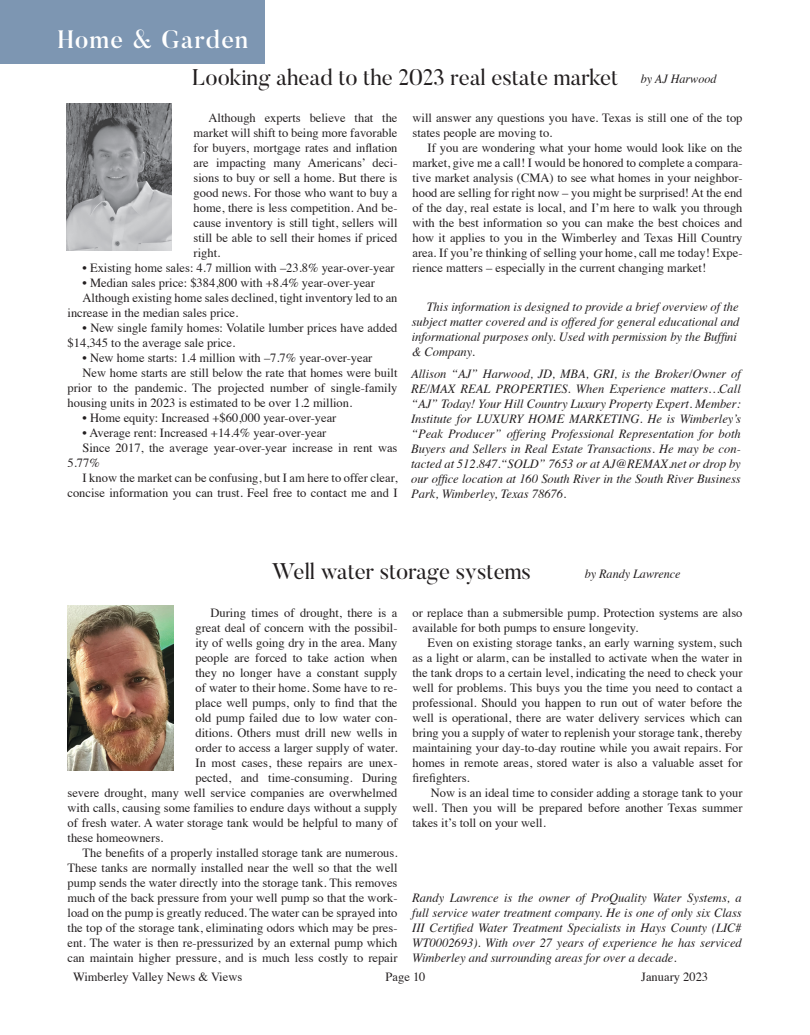
<style>
.page{position:relative;width:810px;height:1035px;background:#fff}
.page>*{position:absolute;margin:0;border:0;box-sizing:border-box;transform-origin:0 0}
.Joey_Column_Body{font:500 25px "Butler";letter-spacing:.05em;color:#fff}
.Title_Butler{font:22.5px "Butler";color:#231f20}
.Col__Body{font:12.5px/15px "Times";color:#231f20;text-align:justify}
.Bio{font:italic 12.5px/15px "Times";color:#231f20;text-align:justify}
.Col__Body-2{font:italic 12.5px/15px "Times";color:#231f20}
.By_Line{font:italic 12.5px "Times";color:#231f20}
</style>
<div class="page">
<img style="left:68px;top:605px;width:105px;height:165px">
<div style="left:0;top:0;width:264px;height:64px;background:#7d96b2"></div>
<img style="left:67px;top:103px;width:104px;height:148px">
<p class="Joey_Column_Body" style="left:58px;top:24px;width:192px">Home &amp; Garden</p>
<p class="Title_Butler" style="left:192px;top:63px;width:428px">Looking ahead to the 2023 real estate market</p>
<p class="By_Line" style="left:641px;top:68px;width:77px">by AJ Harwood</p>
<p class="Col__Body" style="left:194px;top:109px;width:205px;text-indent:15px">Although experts believe that the market will shift to being more favorable for buyers, mortgage rates and inflation are impacting many Americans’ deci&shy;sions to buy or sell a home. But there is good news. For those who want to buy a home, there is less competition. And be&shy;cause inventory is still tight, sellers will still be able to sell their homes if priced right.</p>
<p class="Col__Body" style="left:83px;top:259px;width:314px">• Existing home sales: 4.7 million with –23.8% year-over-year</p>
<p class="Col__Body" style="left:83px;top:274px;width:294px">• Median sales price: $384,800 with +8.4% year-over-year</p>
<p class="Col__Body" style="left:68px;top:289px;width:331px;text-indent:15px">Although existing home sales declined, tight inventory led to an increase in the median sales price.</p>
<p class="Col__Body" style="left:68px;top:319px;width:331px;text-indent:15px">• New single family homes: Volatile lumber prices have added $14,345 to the average sale price.</p>
<p class="Col__Body" style="left:83px;top:349px;width:291px">• New home starts: 1.4 million with –7.7% year-over-year</p>
<p class="Col__Body" style="left:68px;top:364px;width:331px;text-indent:15px">New home starts are still below the rate that homes were built prior to the pandemic. The projected number of single-family housing units in 2023 is estimated to be over 1.2 million.</p>
<p class="Col__Body" style="left:83px;top:409px;width:255px">• Home equity: Increased +$60,000 year-over-year</p>
<p class="Col__Body" style="left:83px;top:424px;width:245px">• Average rent: Increased +14.4% year-over-year</p>
<p class="Col__Body" style="left:68px;top:439px;width:331px;text-indent:15px">Since 2017, the average year-over-year increase in rent was<br>5.77%</p>
<p class="Col__Body" style="left:68px;top:469px;width:331px;text-align:right">I know the market can be confusing, but I am here to offer clear, concise information you can trust. Feel free to contact me and I</p>
<p class="Col__Body" style="left:412px;top:109px;width:332px">will answer any questions you have. Texas is still one of the top states people are moving to.</p>
<p class="Col__Body" style="left:412px;top:139px;width:332px;text-indent:15px">If you are wondering what your home would look like on the market, give me a call! I would be honored to complete a compara&shy;tive market analysis (CMA) to see what homes in your neighbor&shy;hood are selling for right now – you might be surprised! At the end of the day, real estate is local, and I’m here to walk you through with the best information so you can make the best choices and how it applies to you in the Wimberley and Texas Hill Country area. If you’re thinking of selling your home, call me today! Expe&shy;rience matters – especially in the current changing market!</p>
<p class="Col__Body-2" style="left:412px;top:299px;width:329px;text-indent:15px">This information is designed to provide a brief overview of the subject matter covered and is offered for general educational and informational purposes only. Used with permission by the Buffini &amp; Company.</p>
<p class="Bio" style="left:411px;top:366px;width:331px">Allison “AJ” Harwood, JD, MBA, GRI, is the Broker/Owner of RE/MAX REAL PROPERTIES. When Experience matters…Call “AJ” Today! Your Hill Country Luxury Property Expert. Member:<br>Institute for LUXURY HOME MARKETING. He is Wimberley’s “Peak Producer” offering Professional Representation for both Buyers and Sellers in Real Estate Transactions. He may be con&shy;tacted at 512.847.“SOLD” 7653 or at AJ@REMAX.net or drop by our office location at 160 South River in the South River Business Park, Wimberley, Texas 78676.</p>
<p class="Title_Butler" style="left:272px;top:557px;width:260px">Well water storage systems</p>
<p class="By_Line" style="left:585px;top:563px;width:97px">by Randy Lawrence</p>
<p class="Col__Body" style="left:211px;top:604px;width:188px">During times of drought, there is a</p>
<p class="Col__Body" style="left:196px;top:619px;width:203px">great deal of concern with the possibil-</p>
<p class="Col__Body" style="left:196px;top:634px;width:203px">ity of wells going dry in the area. Many</p>
<p class="Col__Body" style="left:196px;top:649px;width:203px">people are forced to take action when</p>
<p class="Col__Body" style="left:196px;top:664px;width:203px">they no longer have a constant supply</p>
<p class="Col__Body" style="left:196px;top:679px;width:203px">of water to their home. Some have to re-</p>
<p class="Col__Body" style="left:196px;top:694px;width:203px">place well pumps, only to find that the</p>
<p class="Col__Body" style="left:196px;top:709px;width:203px">old pump failed due to low water con-</p>
<p class="Col__Body" style="left:196px;top:724px;width:203px">ditions. Others must drill new wells in</p>
<p class="Col__Body" style="left:196px;top:739px;width:203px">order to access a larger supply of water.</p>
<p class="Col__Body" style="left:196px;top:754px;width:203px">In most cases, these repairs are unex-</p>
<p class="Col__Body" style="left:196px;top:769px;width:203px">pected, and time-consuming. During</p>
<p class="Col__Body" style="left:68px;top:784px;width:331px">severe drought, many well service companies are overwhelmed</p>
<p class="Col__Body" style="left:68px;top:799px;width:331px">with calls, causing some families to endure days without a supply</p>
<p class="Col__Body" style="left:68px;top:814px;width:331px">of fresh water. A water storage tank would be helpful to many of</p>
<p class="Col__Body" style="left:68px;top:829px;width:97px">these homeowners.</p>
<p class="Col__Body" style="left:68px;top:844px;width:331px;text-indent:15px">The benefits of a properly installed storage tank are numerous.<br>These tanks are normally installed near the well so that the well pump sends the water directly into the storage tank. This removes much of the back pressure from your well pump so that the work&shy;load on the pump is greatly reduced. The water can be sprayed into the top of the storage tank, eliminating odors which may be pres&shy;ent. The water is then re-pressurized by an external pump which can maintain higher pressure, and is much less costly to repair</p>
<p class="Col__Body" style="left:412px;top:604px;width:332px">or replace than a submersible pump. Protection systems are also available for both pumps to ensure longevity.</p>
<p class="Col__Body" style="left:412px;top:634px;width:332px;text-indent:15px">Even on existing storage tanks, an early warning system, such as a light or alarm, can be installed to activate when the water in the tank drops to a certain level, indicating the need to check your well for problems. This buys you the time you need to contact a professional. Should you happen to run out of water before the well is operational, there are water delivery services which can bring you a supply of water to replenish your storage tank, thereby maintaining your day-to-day routine while you await repairs. For homes in remote areas, stored water is also a valuable asset for firefighters.</p>
<p class="Col__Body" style="left:412px;top:784px;width:332px;text-indent:18px">Now is an ideal time to consider adding a storage tank to your well. Then you will be prepared before another Texas summer takes it’s toll on your well.</p>
<p class="Bio" style="left:412px;top:890px;width:331px">Randy Lawrence is the owner of ProQuality Water Systems, a full service water treatment company. He is one of only six Class III Certified Water Treatment Specialists in Hays County (LIC# WT0002693). With over 27 years of experience he has serviced Wimberley and surrounding areas for over a decade.</p>
<p class="Col__Body" style="left:73px;top:969px;width:171px">Wimberley Valley News &amp; Views</p>
<p class="Col__Body" style="left:386px;top:969px;width:41px">Page 10</p>
<p class="Col__Body" style="left:641px;top:969px;width:68px">January 2023</p>
</div>
